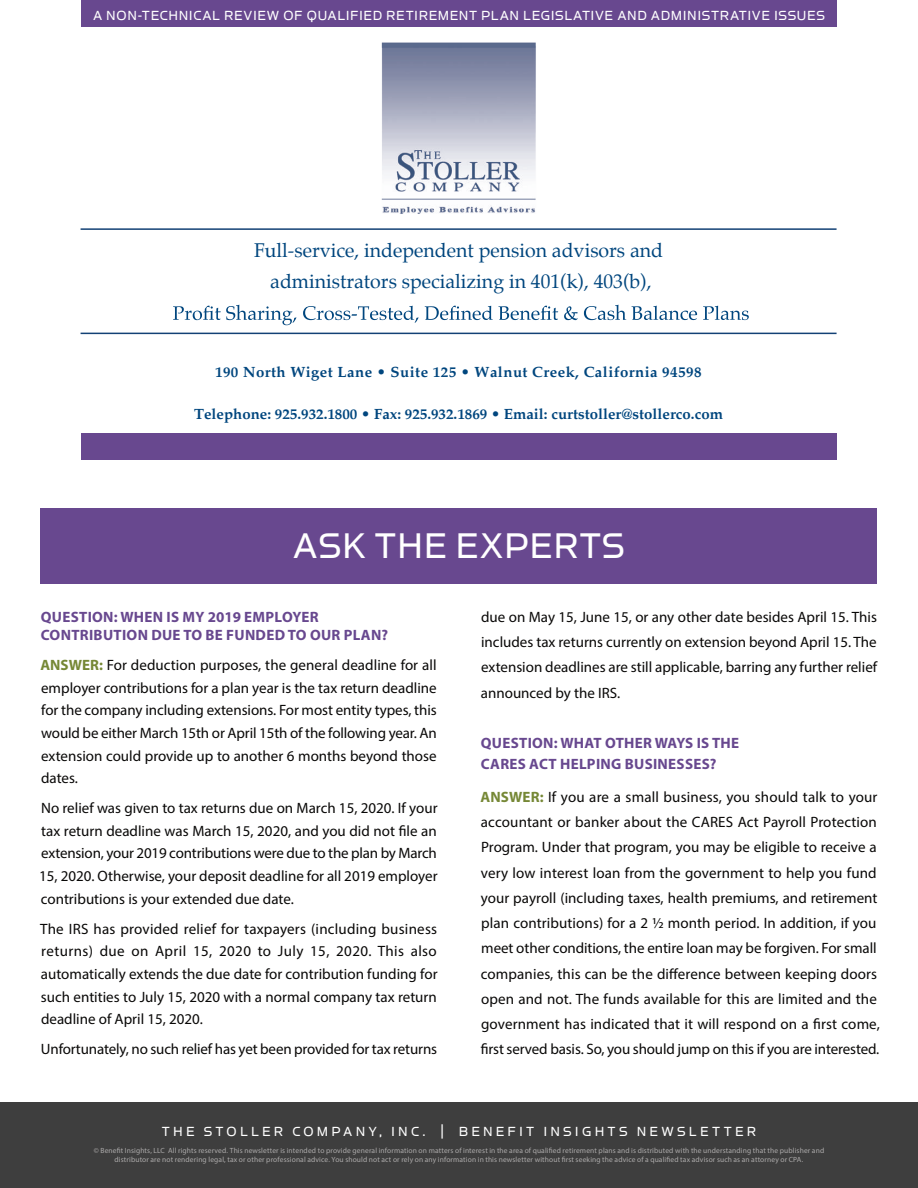
<style>
.page{position:relative;width:918px;height:1188px;background:#fff}
.page>*{position:absolute;margin:0;border:0;box-sizing:border-box;transform-origin:0 0}
.t1{font:40.5px "Simian Display Orangutan";letter-spacing:.015em;color:#fff}
.t2{font:19.5px/31.5px "Palatino";color:#00467e;text-align:center}
.t3{font:15px/22.6px "Myriad Pro";color:#090807;text-align:justify}
.t4{font:700 15px/18.1px "Myriad Pro";letter-spacing:.02em;color:#68488f}
.t5{font:15px "Simian Display Orangutan";letter-spacing:.04em;color:#fff}
.t6{font:700 15px "Palatino";color:#00467e}
.t7{font:700 15px "Palatino";letter-spacing:.03em;color:#00467e}
.t8{font:15px "Simian Display Orangutan";letter-spacing:.215em;color:#fff}
.t9{font:7.5px/9px "Myriad Pro";letter-spacing:.015em;color:#adabab;text-align:center}
.s1{font-weight:700;color:#768836}
</style>
<div class="page">
<div style="left:0;top:1102px;width:918px;height:86px;background:#3e3e3e"></div>
<div style="left:81px;top:0;width:756px;height:27px;background:#68488f"></div>
<svg style="left:173px;top:305px;width:576px;height:20px"></svg>
<hr style="left:81px;top:228px;width:756px;height:2px;background:#134175">
<hr style="left:81px;top:333px;width:756px;height:1px;background:#134175">
<img style="left:381px;top:42px;width:155px;height:172px">
<div style="left:81px;top:434px;width:756px;height:26px;background:#68488f"></div>
<div style="left:40px;top:508px;width:838px;height:76px;background:#68488f"></div>
<p class="t5" style="left:93px;top:8px;width:733px">A NON-TECHNICAL REVIEW OF QUALIFIED RETIREMENT PLAN LEGISLATIVE AND ADMINISTRATIVE ISSUES</p>
<h2 class="t2" style="left:254px;top:235px;width:411px">Full-service, independent pension advisors and administrators specializing in 401(k), 403(b),</h2>
<p class="t7" style="left:215px;top:363px;width:488px">190 North Wiget Lane • Suite 125 • Walnut Creek, California 94598</p>
<p class="t6" style="left:194px;top:405px;width:530px">Telephone: 925.932.1800 • Fax: 925.932.1869 • Email: curtstoller@stollerco.com</p>
<h1 class="t1" style="left:293px;top:526px;width:334px">ASK THE EXPERTS</h1>
<p class="t4" style="left:41px;top:607px;width:349px">QUESTION: WHEN IS MY 2019 EMPLOYER<br>CONTRIBUTION DUE TO BE FUNDED TO OUR PLAN?</p>
<p class="t3" style="left:40px;top:653px;width:398px"><span class="s1">ANSWER:</span> For deduction purposes, the general deadline for all employer contributions for a plan year is the tax return deadline for the company including extensions. For most entity types, this would be either March 15th or April 15th of the following year. An extension could provide up to another 6 months beyond those dates.</p>
<p class="t3" style="left:39px;top:797px;width:400px">No relief was given to tax returns due on March 15, 2020. If your tax return deadline was March 15, 2020, and you did not file an extension, your 2019 contributions were due to the plan by March 15, 2020. Otherwise, your deposit deadline for all 2019 employer contributions is your extended due date.</p>
<p class="t3" style="left:40px;top:917px;width:399px">The IRS has provided relief for taxpayers (including business returns) due on April 15, 2020 to July 15, 2020. This also automatically extends the due date for contribution funding for such entities to July 15, 2020 with a normal company tax return deadline of April 15, 2020.</p>
<p class="t3" style="left:41px;top:1038px;width:398px">Unfortunately, no such relief has yet been provided for tax returns</p>
<p class="t3" style="left:481px;top:604px;width:398px;line-height:25.2px">due on May 15, June 15, or any other date besides April 15. This includes tax returns currently on extension beyond April 15. The extension deadlines are still applicable, barring any further relief announced by the IRS.</p>
<p class="t4" style="left:481px;top:733px;width:260px;line-height:20.7px">QUESTION: WHAT OTHER WAYS IS THE<br>CARES ACT HELPING BUSINESSES?</p>
<p class="t3" style="left:480px;top:784px;width:401px;line-height:25.2px;text-align:left"><span class="s1">ANSWER:</span> If you are a small business, you should talk to your accountant or banker about the CARES Act Payroll Protection Program. Under that program, you may be eligible to receive a very low interest loan from the government to help you fund your payroll (including taxes, health premiums, and retirement plan contributions) for a 2 ½ month period. In addition, if you meet other conditions, the entire loan may be forgiven. For small companies, this can be the difference between keeping doors open and not. The funds available for this are limited and the government has indicated that it will respond on a first come, first served basis. So, you should jump on this if you are interested.</p>
<p class="t8" style="left:162px;top:1124px;width:596px">THE STOLLER COMPANY, INC. | BENEFIT INSIGHTS NEWSLETTER</p>
<p class="t9" style="left:94px;top:1146px;width:732px">© Benefit Insights, LLC All rights reserved. This newsletter is intended to provide general information on matters of interest in the area of qualified retirement plans and is distributed with the understanding that the publisher and distributor are not rendering legal, tax or other professional advice. You should not act or rely on any information in this newsletter without first seeking the advice of a qualified tax advisor such as an attorney or CPA.</p>
</div>
